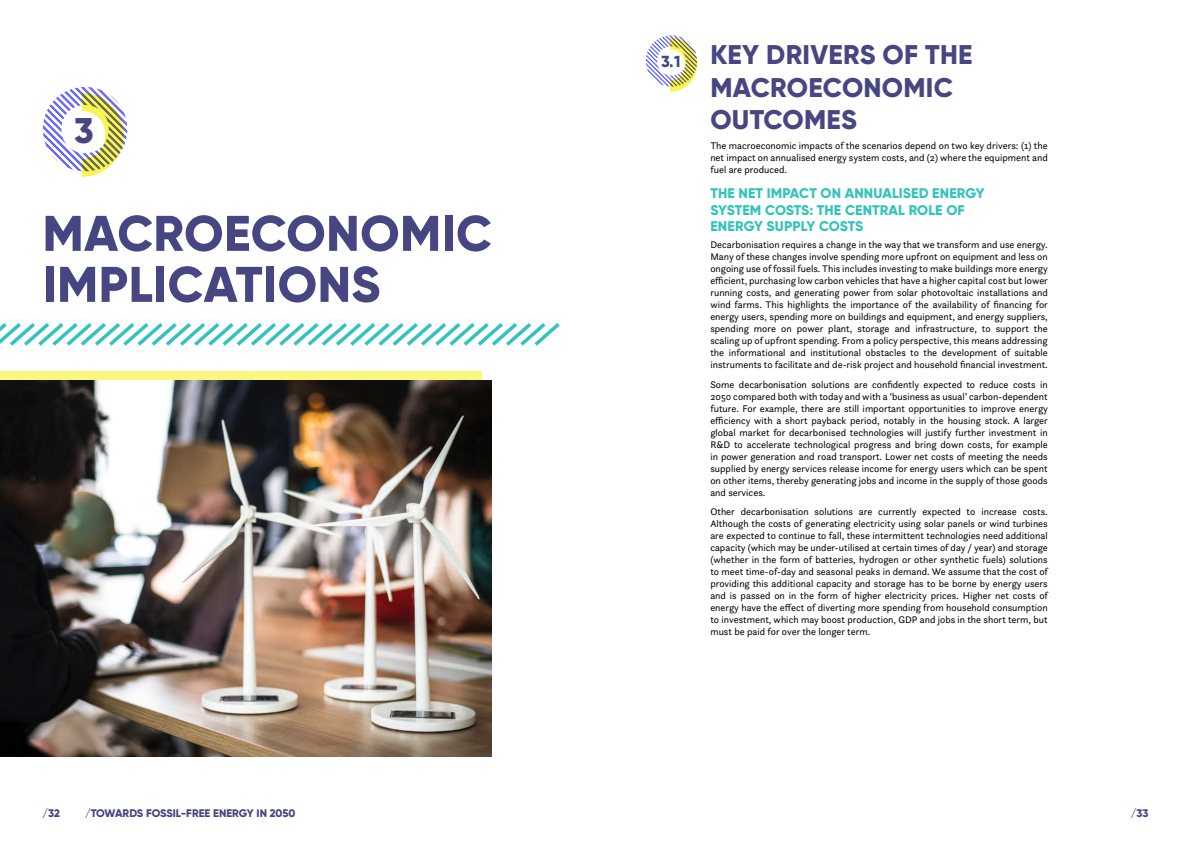
<style>
.page{position:relative;width:1191px;height:842px;background:#fff}
.page>*{position:absolute;margin:0;border:0;box-sizing:border-box;transform-origin:0 0}
.t1{font:800 50px/51px "Gilroy";letter-spacing:.01em;color:#464682}
.t2{font:800 35.7px "Gilroy";color:#454782}
.t3{font:800 27px/32.4px "Gilroy";letter-spacing:.01em;color:#464682}
.t4{font:800 16px "Gilroy";color:#454782}
.t5{font:800 14px/16.8px "Gilroy";letter-spacing:.01em;color:#34c3bc}
.t6{font:800 11px "Gilroy";letter-spacing:-.005em;color:#464682}
.t7{font:10px/12px "Questa Sans";color:#000;text-align:justify}
</style>
<div class="page">
<svg style="left:0;top:372px;width:481px;height:9px;background:#e6e378"></svg>
<svg style="left:43px;top:87px;width:84px;height:90px"></svg>
<svg style="left:0;top:323px;width:560px;height:23px"></svg>
<img style="left:0;top:381px;width:492px;height:375px">
<svg style="left:646px;top:35px;width:51px;height:57px"></svg>
<h2 class="t2" style="left:74px;top:108px;width:21px">3</h2>
<h1 class="t1" style="left:43px;top:208px;width:451px">MACROECONOMIC<br>IMPLICATIONS</h1>
<h3 class="t4" style="left:661px;top:51px;width:21px">3.1</h3>
<h3 class="t3" style="left:710px;top:38px;width:263px">KEY DRIVERS OF THE<br>MACROECONOMIC<br>OUTCOMES</h3>
<p class="t7" style="left:710px;top:139px;width:339px">The macroeconomic impacts of the scenarios depend on two key drivers: (1) the net impact on annualised energy system costs, and (2) where the equipment and fuel are produced.</p>
<h3 class="t5" style="left:710px;top:184px;width:276px">THE NET IMPACT ON ANNUALISED ENERGY<br>SYSTEM COSTS: THE CENTRAL ROLE OF<br>ENERGY SUPPLY COSTS</h3>
<p class="t7" style="left:710px;top:239px;width:339px">Decarbonisation requires a change in the way that we transform and use energy.<br>Many of these changes involve spending more upfront on equipment and less on ongoing use of fossil fuels. This includes investing to make buildings more energy efficient, purchasing low carbon vehicles that have a higher capital cost but lower running costs, and generating power from solar photovoltaic installations and wind farms. This highlights the importance of the availability of financing for energy users, spending more on buildings and equipment, and energy suppliers, spending more on power plant, storage and infrastructure, to support the scaling up of upfront spending. From a policy perspective, this means addressing the informational and institutional obstacles to the development of suitable instruments to facilitate and de-risk project and household financial investment.</p>
<p class="t7" style="left:710px;top:378px;width:339px">Some decarbonisation solutions are confidently expected to reduce costs in 2050 compared both with today and with a ‘business as usual’ carbon-dependent future. For example, there are still important opportunities to improve energy efficiency with a short payback period, notably in the housing stock. A larger global market for decarbonised technologies will justify further investment in R&amp;D to accelerate technological progress and bring down costs, for example in power generation and road transport. Lower net costs of meeting the needs supplied by energy services release income for energy users which can be spent on other items, thereby generating jobs and income in the supply of those goods and services.</p>
<p class="t7" style="left:710px;top:505px;width:339px">Other decarbonisation solutions are currently expected to increase costs.<br>Although the costs of generating electricity using solar panels or wind turbines are expected to continue to fall, these intermittent technologies need additional capacity (which may be under-utilised at certain times of day / year) and storage (whether in the form of batteries, hydrogen or other synthetic fuels) solutions to meet time-of-day and seasonal peaks in demand. We assume that the cost of providing this additional capacity and storage has to be borne by energy users and is passed on in the form of higher electricity prices. Higher net costs of energy have the effect of diverting more spending from household consumption to investment, which may boost production, GDP and jobs in the short term, but must be paid for over the longer term.</p>
<p class="t6" style="left:43px;top:806px;width:19px">/32</p>
<p class="t6" style="left:85px;top:806px;width:212px">/TOWARDS FOSSIL-FREE ENERGY IN 2050</p>
<p class="t6" style="left:1130px;top:806px;width:19px">/33</p>
</div>
